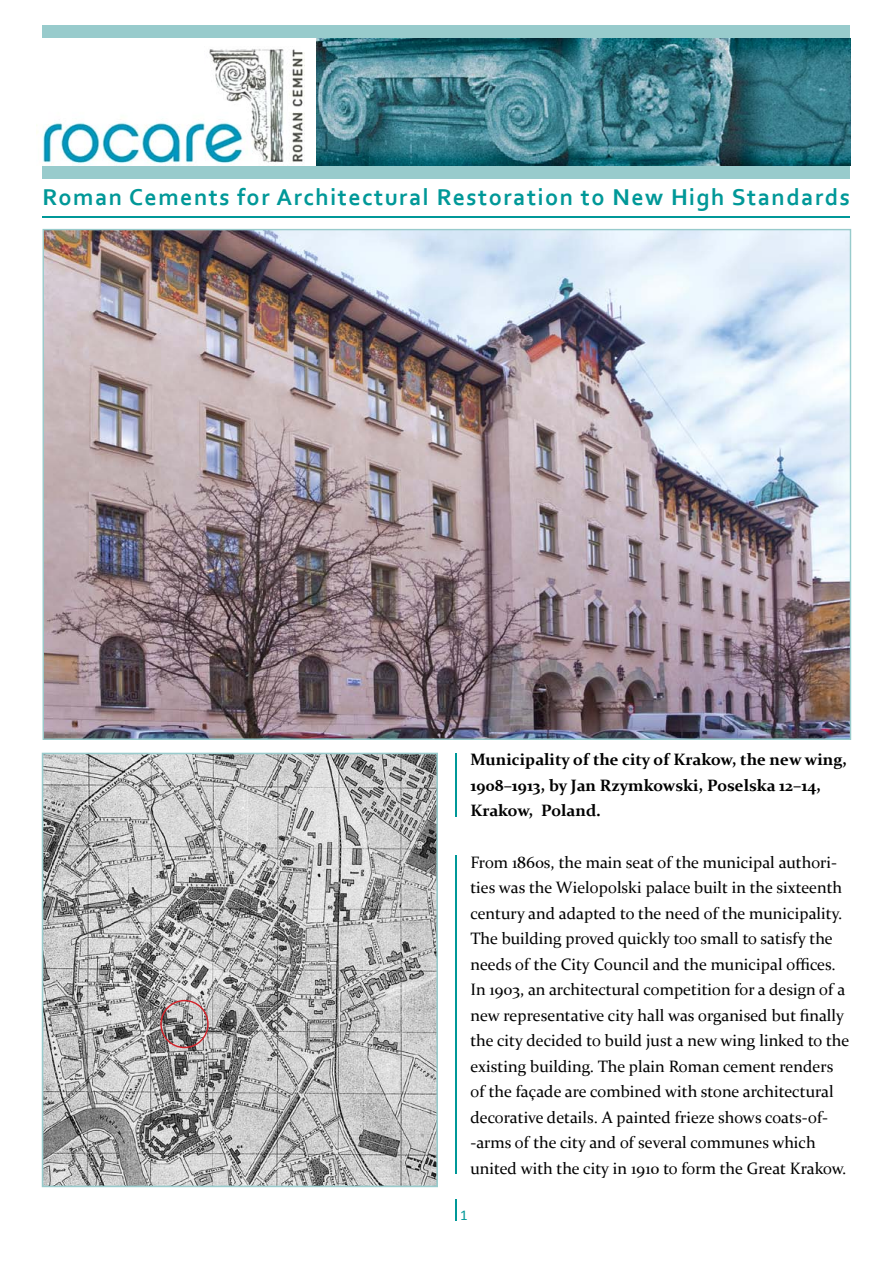
<style>
.page{position:relative;width:893px;height:1263px;background:#fff}
.page>*{position:absolute;margin:0;border:0;box-sizing:border-box;transform-origin:0 0}
.t1{font:700 24px "Corbel";letter-spacing:.06em;color:#009898}
.t2{font:16.5px/25.5px "Constantia";color:#000}
.t3{font:700 16.5px/25.5px "Constantia";color:#000}
.t4{font:15px "Calibri";color:#009898}
</style>
<div class="page">
<img style="left:317px;top:38px;width:533px;height:128px">
<img style="left:36px;top:49px;width:268px;height:115px">
<div style="left:43px;top:26px;width:807px;height:12px;background:#98cbcc"></div>
<div style="left:43px;top:166px;width:807px;height:13px;background:#98cbcc"></div>
<hr style="left:43px;top:217px;width:807px;height:1px;background:#009898">
<hr style="left:455px;top:753px;width:1px;height:63px;background:#009898">
<hr style="left:455px;top:855px;width:1px;height:319px;background:#009898">
<img style="left:45px;top:231px;width:804px;height:507px">
<svg style="left:455px;top:1199px;width:1px;height:21px"></svg>
<img style="left:45px;top:756px;width:390px;height:428px">
<div style="left:42px;top:753px;width:396px;height:434px;border:2px solid #98cbcc"></div>
<div style="left:160px;top:1000px;width:49px;height:48px;border:1px solid #d2232a;border-radius:50%"></div>
<h1 class="t1" style="left:43px;top:182px;width:809px">Roman Cements for Architectural Restoration to New High Standards</h1>
<p class="t3" style="left:470px;top:746px;width:378px">Municipality of the city of Krakow, the new wing,<br>1908–1913, by Jan Rzymkowski, Poselska 12–14,<br>Krakow, Poland.</p>
<p class="t2" style="left:470px;top:848px;width:380px">From 1860s, the main seat of the municipal authori&shy;ties was the Wielopolski palace built in the sixteenth century and adapted to the need of the municipality.<br>The building proved quickly too small to satisfy the needs of the City Council and the municipal offices.<br>In 1903, an architectural competition for a design of a new representative city hall was organised but finally the city decided to build just a new wing linked to the existing building. The plain Roman cement renders of the façade are combined with stone architectural decorative details. A painted frieze shows coats-of--arms of the city and of several communes which united with the city in 1910 to form the Great Krakow.</p>
<p class="t4" style="left:460px;top:1206px;width:9px">1</p>
</div>
